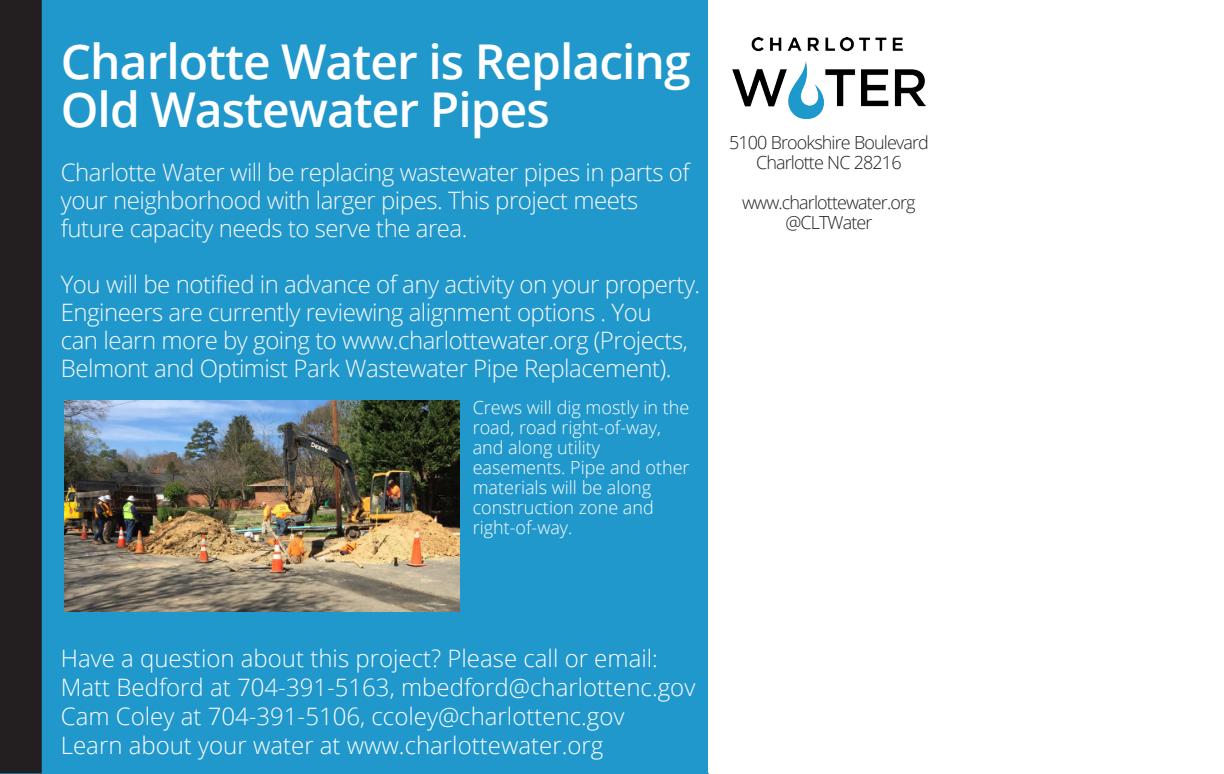
<style>
.page{position:relative;width:1224px;height:774px;background:#fff}
.page>*{position:absolute;margin:0;border:0;box-sizing:border-box;transform-origin:0 0}
.t1{font:600 48px/48px "Open Sans";letter-spacing:-.02em;color:#fff}
.t2{font:300 24px/28px "Open Sans";letter-spacing:-.02em;color:#fafafa}
.t3{font:300 24px/28.8px "Open Sans";color:#fff}
.t4{font:300 18px/20px "Open Sans";color:#fff}
.t5{font:300 18px/20px "Open Sans";letter-spacing:-.05em;color:#231f20;text-align:center}
.s1{color:#fff}
</style>
<div class="page">
<div style="left:0;top:0;width:708px;height:774px;background:#2198cc"></div>
<img style="left:732px;top:38px;width:194px;height:81px">
<div style="left:0;top:0;width:42px;height:774px;background:#231f20"></div>
<img style="left:64px;top:400px;width:396px;height:211px">
<p class="t1" style="left:61px;top:37px;width:632px">Charlotte Water is Replacing<br>Old Wastewater Pipes</p>
<p class="t2" style="left:61px;top:158px;width:630px">Charlotte Water will be replacing wastewater pipes in parts of your neighborhood with larger pipes. This project meets future capacity needs to serve the area<span class="s1">.</span></p>
<p class="t2" style="left:61px;top:270px;width:641px">You will be notified in advance of any activity on your property.<br>Engineers are currently reviewing alignment options . You<br>can learn more by going to www.charlottewater.org (Projects, Belmont and Optimist Park Wastewater Pipe Replacement).</p>
<p class="t4" style="left:473px;top:397px;width:218px">Crews will dig mostly in the road, road right-of-way, and along utility easements. Pipe and other materials will be along construction zone and right-of-way.</p>
<p class="t5" style="left:729px;top:132px;width:201px">5100 Brookshire Boulevard</p>
<p class="t5" style="left:756px;top:152px;width:147px">Charlotte NC 28216</p>
<p class="t5" style="left:742px;top:192px;width:175px">www.charlottewater.org @CLTWater</p>
<p class="t3" style="left:61px;top:643px;width:636px">Have a question about this project? Please call or email:<br>Matt Bedford at 704-391-5163, mbedford@charlottenc.gov<br>Cam Coley at 704-391-5106, ccoley@charlottenc.gov</p>
<p class="t3" style="left:61px;top:730px;width:544px">Learn about your water at www.charlottewater.org</p>
</div>
